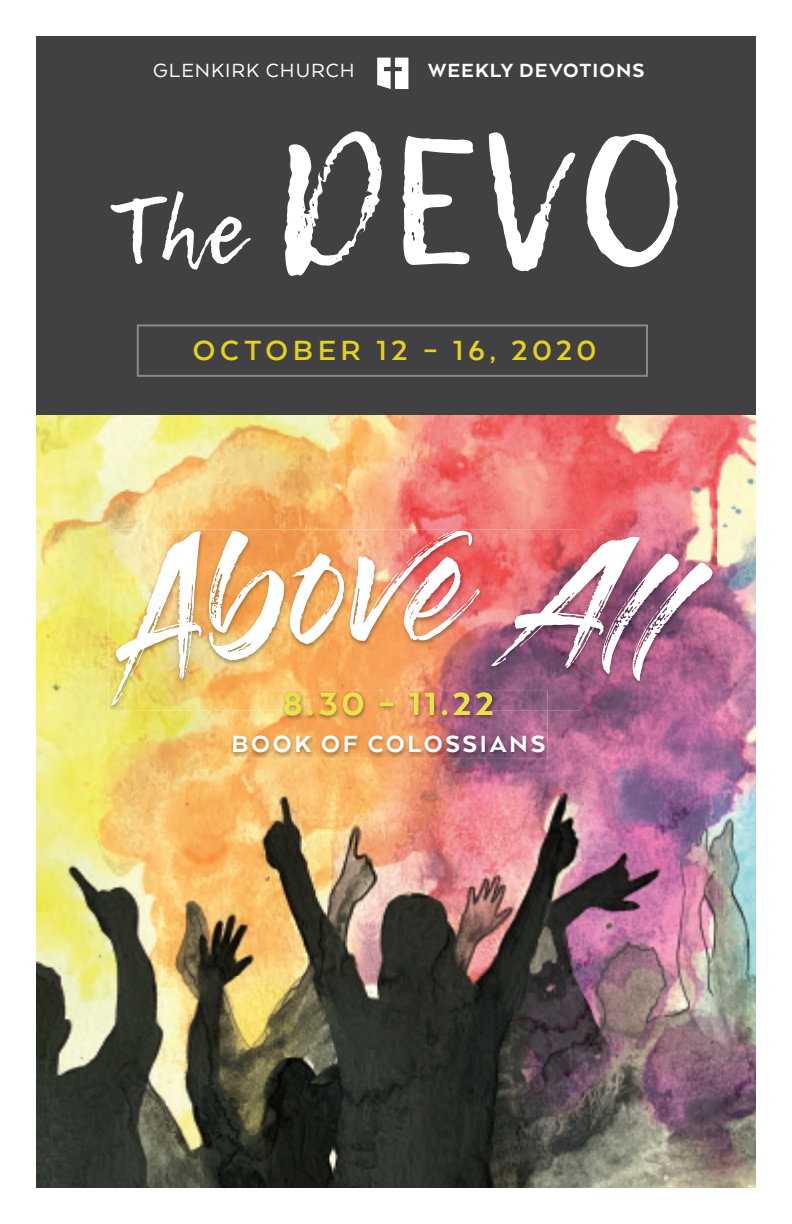
<style>
.page{position:relative;width:792px;height:1224px;background:#fff}
.page>*{position:absolute;margin:0;border:0;box-sizing:border-box;transform-origin:0 0}
.t1{font:800 37px "Arquitecta";color:#ebe249}
.t2{font:700 32px "Arquitecta";letter-spacing:.135em;color:#e4d31c}
.t3{font:800 27px "Arquitecta";letter-spacing:.1em;color:#fff}
.t4{font:800 22px "Arquitecta";letter-spacing:.05em;color:#fff}
.t5{font:22px "Arquitecta";letter-spacing:.045em;color:#fff}
</style>
<div class="page">
<img style="left:36px;top:415px;width:654px;height:138px">
<img style="left:690px;top:415px;width:66px;height:773px">
<img style="left:36px;top:553px;width:130px;height:635px">
<img style="left:166px;top:711px;width:525px;height:477px">
<div style="left:36px;top:36px;width:720px;height:379px;background:#414042"></div>
<svg style="left:377px;top:58px;width:31px;height:31px"></svg>
<svg style="left:110px;top:131px;width:568px;height:145px"></svg>
<svg style="left:137px;top:324px;width:511px;height:53px"></svg>
<img style="left:231px;top:711px;width:317px;height:47px">
<img style="left:284px;top:711px;width:209px;height:4px">
<img style="left:108px;top:529px;width:608px;height:182px">
<img style="left:284px;top:705px;width:209px;height:6px">
<img style="left:111px;top:531px;width:602px;height:174px">
<p class="t5" style="left:153px;top:57px;width:203px">GLENKIRK CHURCH</p>
<p class="t4" style="left:428px;top:57px;width:218px">WEEKLY DEVOTIONS</p>
<p class="t2" style="left:193px;top:330px;width:405px">OCTOBER 12 – 16, 2020</p>
<p class="t1" style="left:283px;top:681px;width:213px">8.30 – 11.22</p>
<p class="t3" style="left:231px;top:727px;width:316px">BOOK OF COLOSSIANS</p>
</div>
